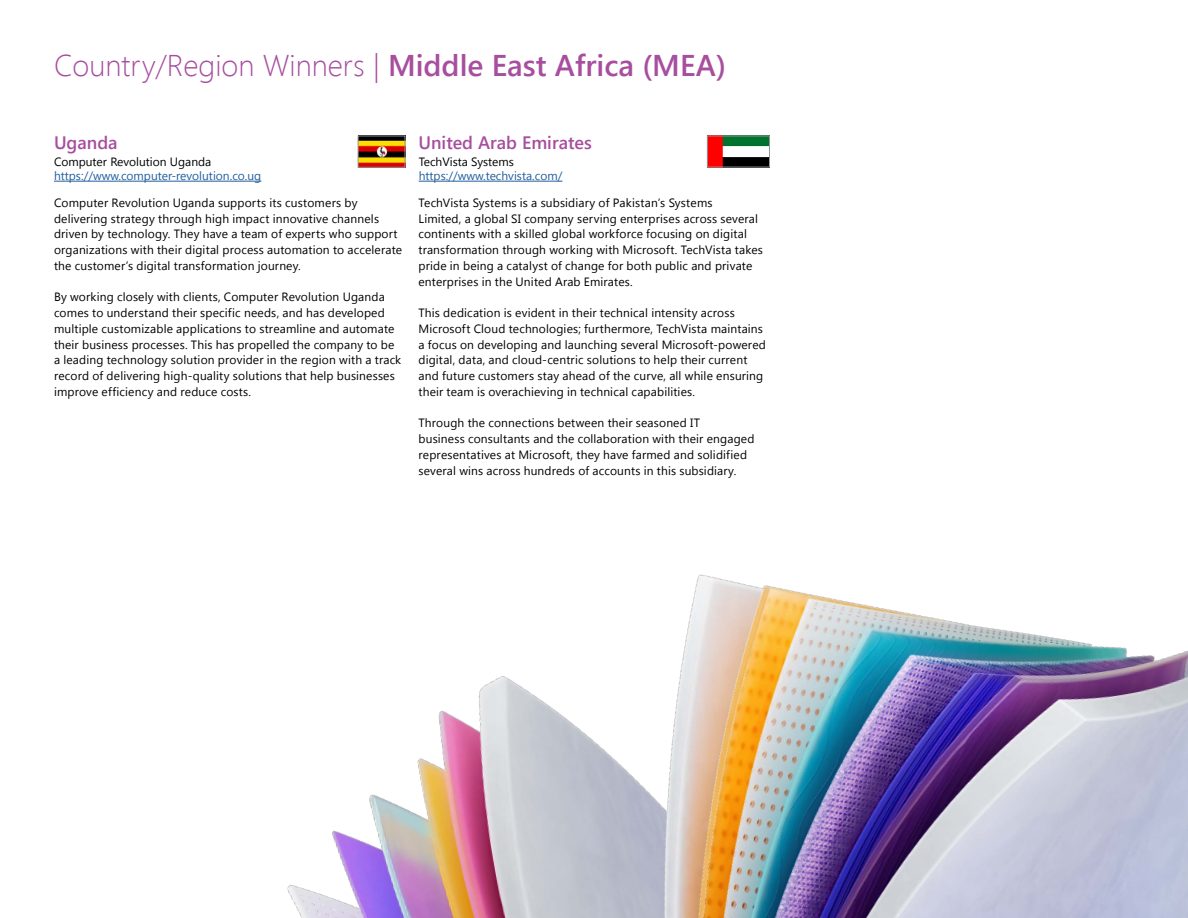
<style>
.page{position:relative;width:1188px;height:918px;background:#fff}
.page>*{position:absolute;margin:0;border:0;box-sizing:border-box;transform-origin:0 0}
.t1{font:300 30px "Segoe UI";color:#a74e9e}
.t2{font:600 18px "Segoe UI";color:#a74e9e}
.t3{font:12px/15.8px "Segoe UI";letter-spacing:.015em;color:#000}
.t4{font:12px "Segoe UI";color:#215e9e}
.s1{font-weight:600}
</style>
<div class="page">
<img style="left:360px;top:138px;width:43px;height:27px">
<img style="left:709px;top:138px;width:59px;height:27px">
<div style="left:707px;top:136px;width:63px;height:31px;border:1px solid #939598"></div>
<hr style="left:419px;top:181px;width:143px;height:1px;background:#215e9e">
<hr style="left:54px;top:181px;width:207px;height:1px;background:#215e9e">
<img style="left:287px;top:574px;width:901px;height:344px">
<p class="t1" style="left:54px;top:45px;width:673px">Country/Region Winners | <span class="s1">Middle East Africa (MEA)</span></p>
<p class="t2" style="left:54px;top:129px;width:65px">Uganda</p>
<p class="t3" style="left:54px;top:153px;width:159px">Computer Revolution Uganda</p>
<p class="t4" style="left:54px;top:168px;width:209px">https://www.computer-revolution.co.ug</p>
<p class="t3" style="left:54px;top:194px;width:350px">Computer Revolution Uganda supports its customers by delivering strategy through high impact innovative channels driven by technology. They have a team of experts who support organizations with their digital process automation to accelerate the customer’s digital transformation journey.</p>
<p class="t3" style="left:54px;top:289px;width:349px">By working closely with clients, Computer Revolution Uganda comes to understand their specific needs, and has developed multiple customizable applications to streamline and automate their business processes. This has propelled the company to be a leading technology solution provider in the region with a track record of delivering high-quality solutions that help businesses improve efficiency and reduce costs.</p>
<p class="t2" style="left:418px;top:129px;width:175px">United Arab Emirates</p>
<p class="t3" style="left:419px;top:153px;width:97px">TechVista Systems</p>
<p class="t4" style="left:419px;top:168px;width:145px">https://www.techvista.com/</p>
<p class="t3" style="left:418px;top:194px;width:346px">TechVista Systems is a subsidiary of Pakistan’s Systems<br>Limited, a global SI company serving enterprises across several continents with a skilled global workforce focusing on digital transformation through working with Microsoft. TechVista takes pride in being a catalyst of change for both public and private enterprises in the United Arab Emirates.</p>
<p class="t3" style="left:418px;top:304px;width:349px">This dedication is evident in their technical intensity across Microsoft Cloud technologies; furthermore, TechVista maintains a focus on developing and launching several Microsoft-powered digital, data, and cloud-centric solutions to help their current and future customers stay ahead of the curve, all while ensuring their team is overachieving in technical capabilities.</p>
<p class="t3" style="left:418px;top:415px;width:338px">Through the connections between their seasoned IT<br>business consultants and the collaboration with their engaged representatives at Microsoft, they have farmed and solidified several wins across hundreds of accounts in this subsidiary.</p>
</div>
